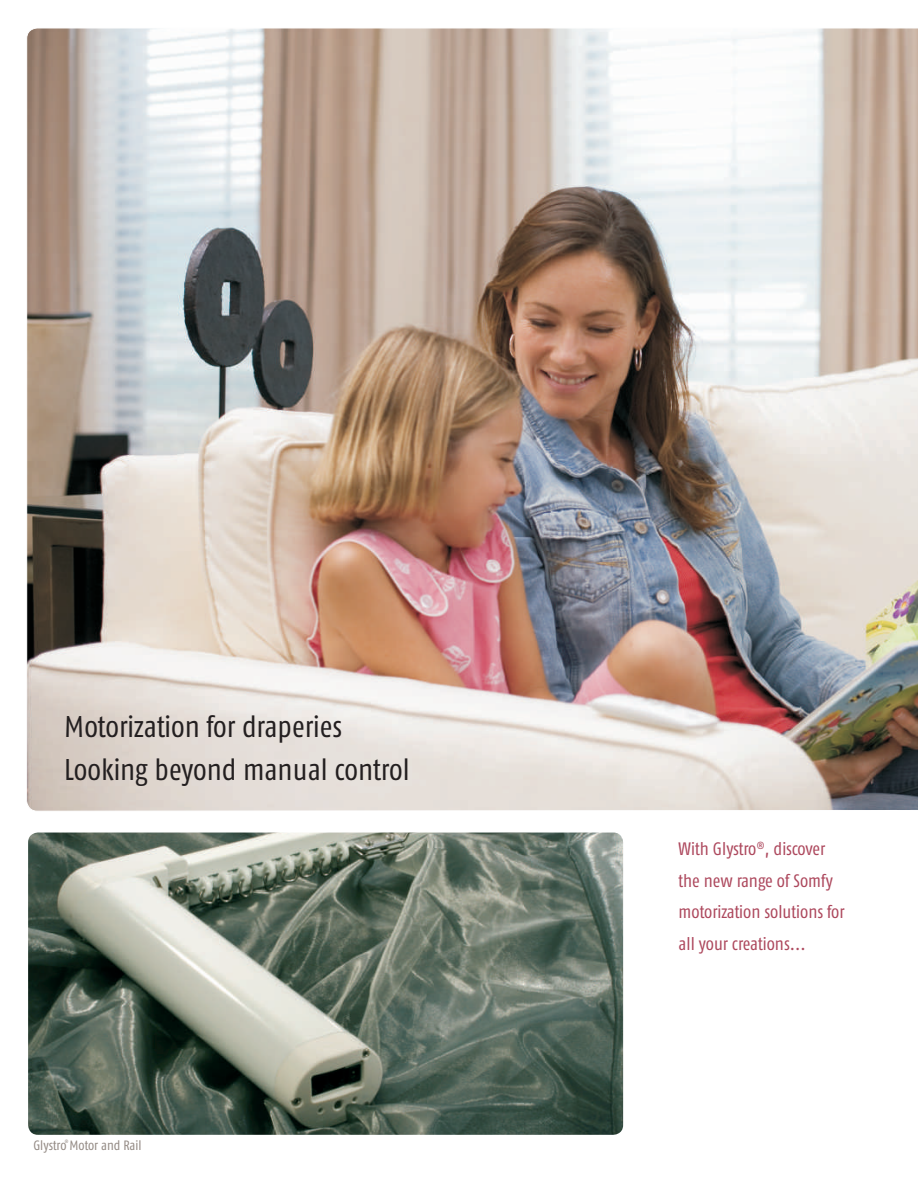
<style>
.page{position:relative;width:918px;height:1188px;background:#fff}
.page>*{position:absolute;margin:0;border:0;box-sizing:border-box;transform-origin:0 0}
.t1{font:30px/43.2px "Fago Co Regular Tf";color:#231f20}
.t2{font:18px/31.5px "Fago Co Regular Tf";color:#ad485d}
.t3{font:13.5px "Fago Co Regular Tf";color:#938a84}
.t4{font:4.95px "Fago Co Regular Tf";color:#938a84}
</style>
<div class="page">
<svg style="left:28px;top:832px;width:596px;height:303px;background:#6d796d"></svg>
<img style="left:26px;top:28px;width:892px;height:783px">
<h1 class="t1" style="left:64px;top:708px;width:347px">Motorization for draperies<br>Looking beyond manual control</h1>
<p class="t4" style="left:65px;top:1139px;width:5px">®</p>
<p class="t3" style="left:33px;top:1141px;width:110px">Glystro Motor and Rail</p>
<p class="t2" style="left:679px;top:835px;width:167px">With Glystro<sup>®</sup>, discover the new range of Somfy motorization solutions for all your creations...</p>
</div>
